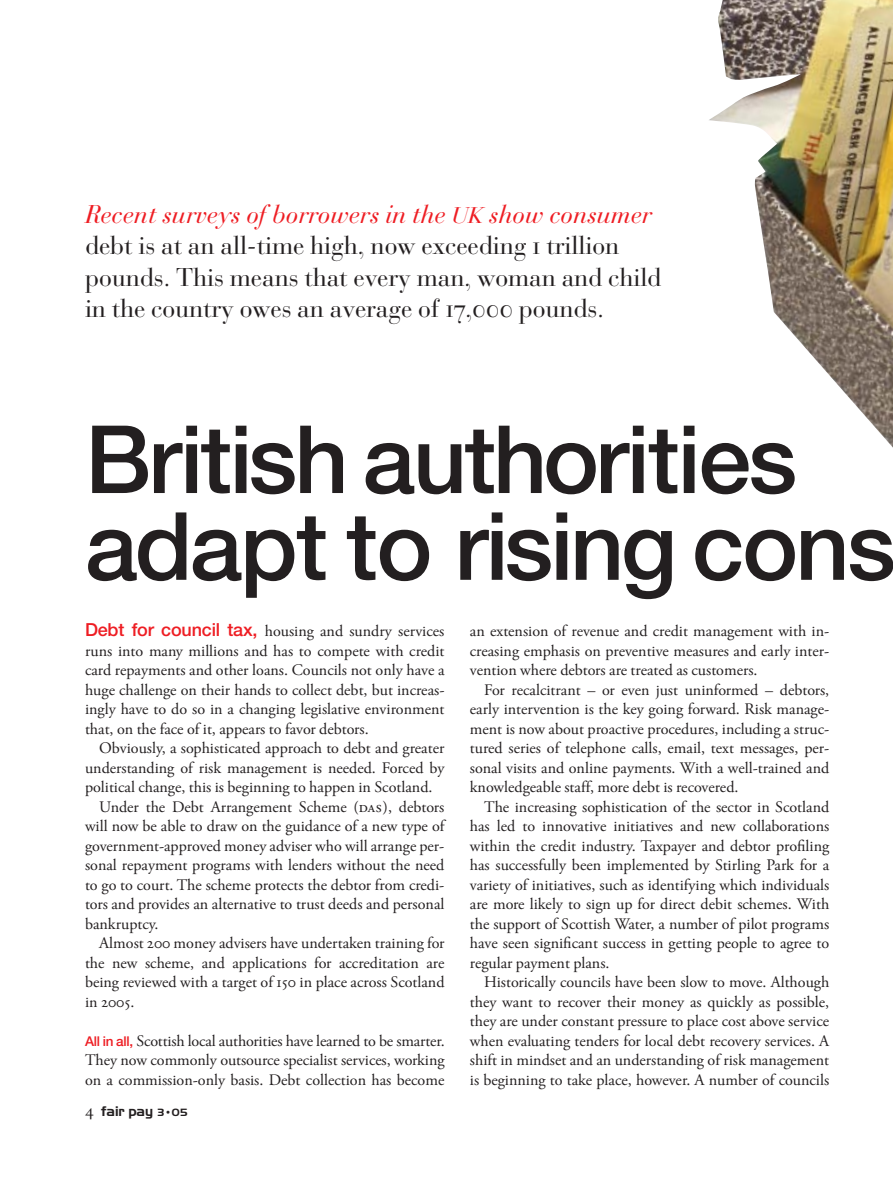
<style>
.page{position:relative;width:893px;height:1191px;background:#fff}
.page>*{position:absolute;margin:0;border:0;box-sizing:border-box;transform-origin:0 0}
.t1{font:500 94.35px/86.7px "Helvetica Neue";letter-spacing:-.03em;color:#231f20}
.t2{font:25.5px/31.5px "Bauer Bodoni";letter-spacing:-.005em;color:#231f20}
.t3{font:16.05px/19.5px "Cap Garamond";color:#231f20;text-align:justify}
.t4{font:13.5px "Handel Gothic BT";color:#231f20}
.s1{font-style:italic;color:#ee1d23}
.s2{font-family:"Bauer Bodoni Italic Os F";font-size:22.5px;color:#ee1d23}
.s3{font-family:"Bauer Bodoni Roman SC"}
.s4{font-family:"Helvetica Neue";font-weight:500;font-size:18px;color:#ee1d23}
.s5{font-family:"Cap Garamond SC"}
.s6{font-family:"Helvetica Neue";font-weight:500;font-size:13.5px;color:#ee1d23}
.s7{font-family:"Cap Garamond";font-size:18px}
.s8{font-size:10.2px}
</style>
<div class="page">
<img style="left:709px;top:0;width:184px;height:448px">
<h2 class="t2" style="left:85px;top:202px;width:578px"><span class="s1">Recent surveys of borrowers in the</span> <span class="s2">UK</span> <span class="s1">show consumer </span>debt is at an all-time high, now exceeding <span class="s3">1</span> trillion pounds. This means that every man, woman and child in the country owes an average of <span class="s3">17,000</span> pounds.</h2>
<h1 class="t1" style="left:85px;top:425px;width:812px">British authorities adapt to rising cons</h1>
<p class="t3" style="left:85px;top:623px;width:361px"><span class="s4">Debt for council tax,</span> housing and sundry services runs into many millions and has to compete with credit card repayments and other loans. Councils not only have a huge challenge on their hands to collect debt, but increas&shy;ingly have to do so in a changing legislative environment that, on the face of it, appears to favor debtors.</p>
<p class="t3" style="left:99px;top:740px;width:347px">Obviously, a sophisticated approach to debt and greater</p>
<p class="t3" style="left:85px;top:759px;width:361px">understanding of risk management is needed. Forced by</p>
<p class="t3" style="left:85px;top:779px;width:349px">political change, this is beginning to happen in Scotland.</p>
<p class="t3" style="left:99px;top:798px;width:347px">Under the Debt Arrangement Scheme (<span class="s5">DAS</span>), debtors</p>
<p class="t3" style="left:85px;top:818px;width:361px">will now be able to draw on the guidance of a new type of</p>
<p class="t3" style="left:85px;top:837px;width:361px">government-approved money adviser who will arrange per-</p>
<p class="t3" style="left:85px;top:857px;width:361px">sonal repayment programs with lenders without the need</p>
<p class="t3" style="left:85px;top:876px;width:361px">to go to court. The scheme protects the debtor from credi-</p>
<p class="t3" style="left:85px;top:896px;width:361px">tors and provides an alternative to trust deeds and personal</p>
<p class="t3" style="left:85px;top:915px;width:75px">bankruptcy.</p>
<p class="t3" style="left:99px;top:935px;width:347px">Almost 200 money advisers have undertaken training for</p>
<p class="t3" style="left:85px;top:954px;width:361px">the new scheme, and applications for accreditation are</p>
<p class="t3" style="left:85px;top:974px;width:361px">being reviewed with a target of 150 in place across Scotland</p>
<p class="t3" style="left:85px;top:993px;width:51px">in 2005.</p>
<p class="t3" style="left:85px;top:1032px;width:361px"><span class="s6">All in all,</span> Scottish local authorities have learned to be smarter.<br>They now commonly outsource specialist services, working on a commission-only basis. Debt collection has become</p>
<p class="t4" style="left:85px;top:1106px;width:104px"><span class="s7">4</span> fair pay <span class="s8">3•05</span></p>
<p class="t3" style="left:470px;top:623px;width:361px">an extension of revenue and credit management with in&shy;creasing emphasis on preventive measures and early inter&shy;vention where debtors are treated as customers.</p>
<p class="t3" style="left:470px;top:681px;width:361px;text-indent:14px">For recalcitrant – or even just uninformed – debtors, early intervention is the key going forward. Risk manage&shy;ment is now about proactive procedures, including a struc&shy;tured series of telephone calls, email, text messages, per&shy;sonal visits and online payments. With a well-trained and knowledgeable staff, more debt is recovered.</p>
<p class="t3" style="left:470px;top:798px;width:361px;text-indent:14px">The increasing sophistication of the sector in Scotland has led to innovative initiatives and new collaborations within the credit industry. Taxpayer and debtor profiling has successfully been implemented by Stirling Park for a variety of initiatives, such as identifying which individuals are more likely to sign up for direct debit schemes. With the support of Scottish Water, a number of pilot programs have seen significant success in getting people to agree to regular payment plans.</p>
<p class="t3" style="left:470px;top:974px;width:361px;text-indent:14px">Historically councils have been slow to move. Although they want to recover their money as quickly as possible, they are under constant pressure to place cost above service when evaluating tenders for local debt recovery services. A shift in mindset and an understanding of risk management is beginning to take place, however. A number of councils</p>
</div>
